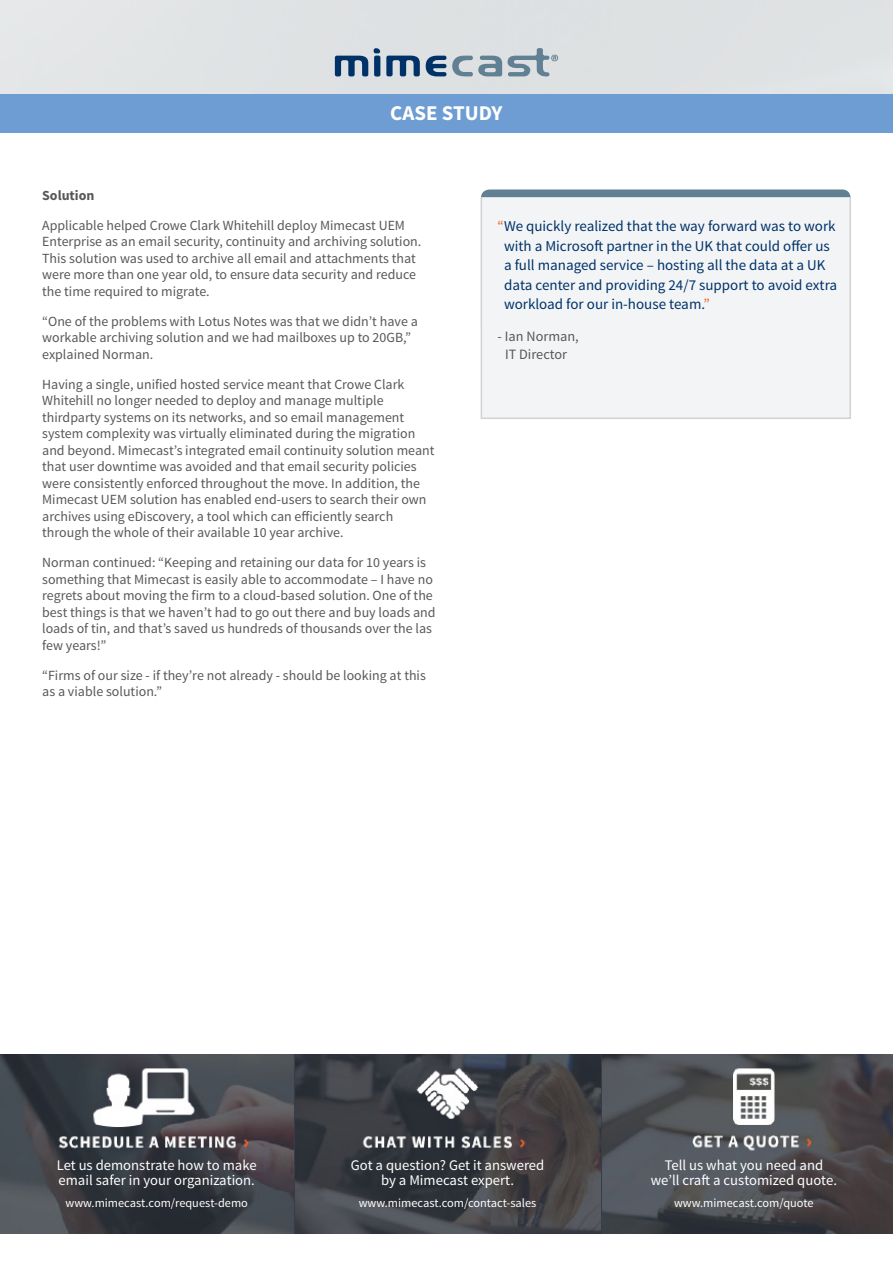
<style>
.page{position:relative;width:893px;height:1263px;background:#fff}
.page>*{position:absolute;margin:0;border:0;box-sizing:border-box;transform-origin:0 0}
.Page_Title{font:700 21px "Source Sans Pro";color:#fff}
.Subhead{font:15px/19.5px "Source Sans Pro";color:#003268}
.t1{font:14.7px "Source Sans Pro";color:#fff}
.Main_Text{font:14.25px "Source Sans Pro";color:#57585a}
.Main_Text-2{font:13.95px/16.5px "Source Sans Pro";color:#57585a}
.Main_Text-3{font:700 13.95px "Source Sans Pro";color:#57585a}
.t2{font:12.3px "Source Sans Pro";color:#fff}
.s1{color:#f06422}
</style>
<div class="page">
<img style="left:0;top:1055px;width:893px;height:178px">
<div style="left:0;top:0;width:893px;height:106px;background:#dfe2e3"></div>
<svg style="left:335px;top:56px;width:33px;height:20px"></svg>
<svg style="left:426px;top:56px;width:20px;height:20px"></svg>
<svg style="left:452px;top:56px;width:50px;height:20px"></svg>
<svg style="left:374px;top:48px;width:6px;height:29px"></svg>
<svg style="left:386px;top:56px;width:34px;height:20px"></svg>
<svg style="left:508px;top:48px;width:50px;height:28px"></svg>
<div style="left:0;top:94px;width:893px;height:39px;background:#6e9dd3"></div>
<div style="left:481px;top:189px;width:370px;height:147px;background:#618093;border-radius:9px"></div>
<div style="left:481px;top:196px;width:370px;height:223px;background:#f2f4f6;border:2px solid #d1d2d4"></div>
<p class="Page_Title" style="left:390px;top:99px;width:114px">CASE STUDY</p>
<p class="Main_Text-3" style="left:42px;top:186px;width:54px">Solution</p>
<p class="Main_Text-2" style="left:42px;top:217px;width:381px">Applicable helped Crowe Clark Whitehill deploy Mimecast UEM Enterprise as an email security, continuity and archiving solution.<br>This solution was used to archive all email and attachments that were more than one year old, to ensure data security and reduce the time required to migrate.</p>
<p class="Main_Text-2" style="left:42px;top:313px;width:377px">“One of the problems with Lotus Notes was that we didn’t have a workable archiving solution and we had mailboxes up to 20GB,” explained Norman.</p>
<p class="Main_Text-2" style="left:42px;top:376px;width:394px">Having a single, unified hosted service meant that Crowe Clark Whitehill no longer needed to deploy and manage multiple thirdparty systems on its networks, and so email management system complexity was virtually eliminated during the migration and beyond. Mimecast’s integrated email continuity solution meant that user downtime was avoided and that email security policies were consistently enforced throughout the move. In addition, the Mimecast UEM solution has enabled end-users to search their own archives using eDiscovery, a tool which can efficiently search through the whole of their available 10 year archive.</p>
<p class="Main_Text-2" style="left:42px;top:554px;width:395px">Norman continued: “Keeping and retaining our data for 10 years is something that Mimecast is easily able to accommodate – I have no regrets about moving the firm to a cloud-based solution. One of the best things is that we haven’t had to go out there and buy loads and loads of tin, and that’s saved us hundreds of thousands over the las few years!”</p>
<p class="Main_Text-2" style="left:42px;top:667px;width:385px">“Firms of our size - if they’re not already - should be looking at this as a viable solution.”</p>
<p class="Subhead" style="left:504px;top:217px;width:335px;text-indent:-6px"><span class="s1">“</span>We quickly realized that the way forward was to work with a Microsoft partner in the UK that could offer us a full managed service – hosting all the data at a UK data center and providing 24/7 support to avoid extra workload for our in-house team.<span class="s1">”</span></p>
<p class="Main_Text" style="left:498px;top:327px;width:83px">- Ian Norman,</p>
<p class="Main_Text" style="left:505px;top:345px;width:64px">IT Director</p>
<p class="t1" style="left:57px;top:1156px;width:201px">Let us demonstrate how to make</p>
<p class="t1" style="left:59px;top:1171px;width:198px">email safer in your organization.</p>
<p class="t2" style="left:66px;top:1195px;width:184px">www.mimecast.com/request-demo</p>
<p class="t1" style="left:351px;top:1156px;width:195px">Got a question? Get it answered</p>
<p class="t1" style="left:381px;top:1171px;width:135px">by a Mimecast expert.</p>
<p class="t2" style="left:359px;top:1195px;width:179px">www.mimecast.com/contact-sales</p>
<p class="t1" style="left:665px;top:1156px;width:160px">Tell us what you need and</p>
<p class="t1" style="left:651px;top:1171px;width:188px">we’ll craft a customized quote.</p>
<p class="t2" style="left:674px;top:1195px;width:141px">www.mimecast.com/quote</p>
</div>
